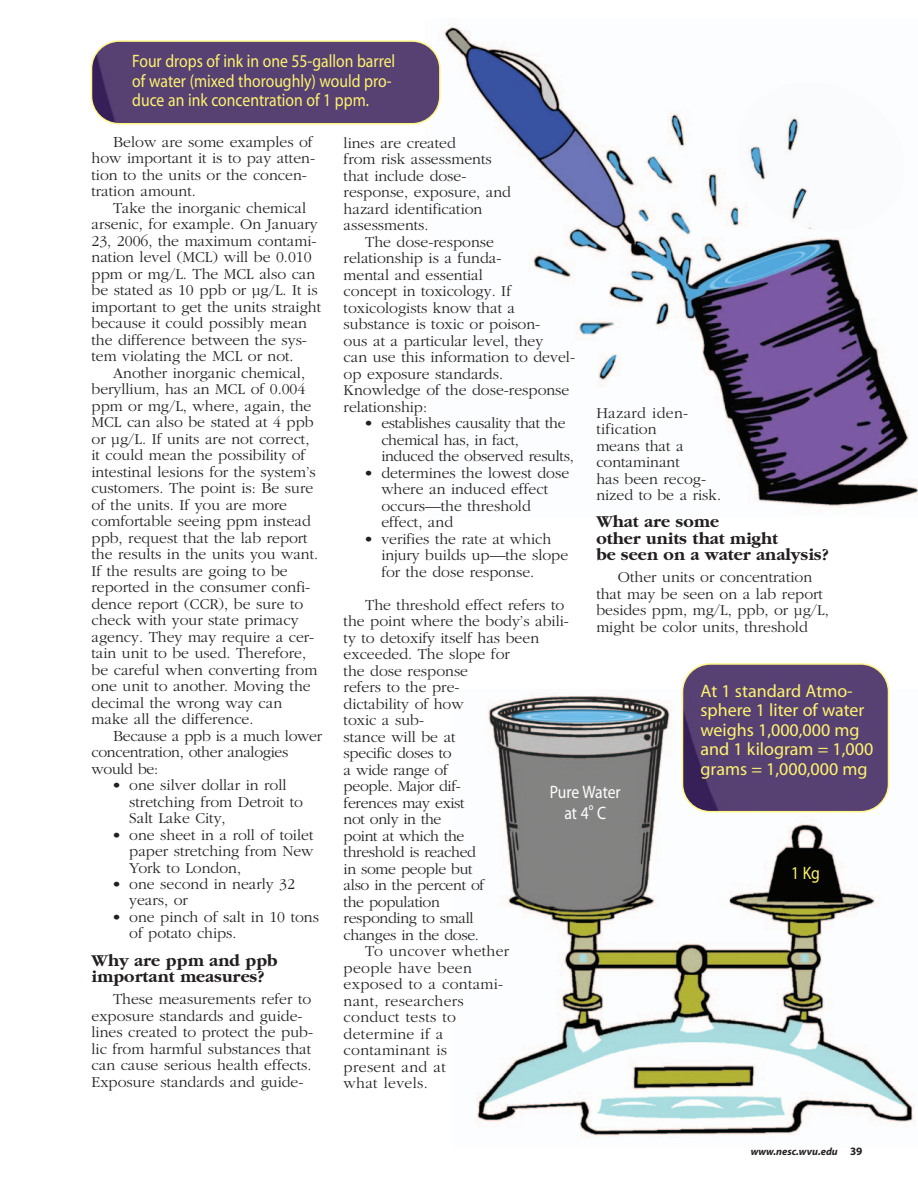
<style>
.page{position:relative;width:918px;height:1188px;background:#fff}
.page>*{position:absolute;margin:0;border:0;box-sizing:border-box;transform-origin:0 0}
.t1{font:18px/19.5px "Myriad";color:#fff46d;scale:.87 1}
.t2{font:18px/19.5px "Myriad";color:#fff46d}
.t3{font:18px/21px "Myriad";letter-spacing:-.005em;color:#fff;text-align:center;scale:.87 1}
.t4{font:700 17.25px/16.5px "Garamond";color:#231f20}
.t5{font:300 15.75px/16.5px "Garamond";color:#231f20}
.t6{font:300 15.75px/16.5px "Garamond";letter-spacing:-.02em;color:#231f20}
.t7{font:300 15.75px "Garamond";letter-spacing:.02em;color:#231f20}
.t8{font:italic 700 10.5px "Myriad";color:#231f20}
.s1{font-style:normal;font-size:11.25px}
</style>
<div class="page">
<img style="left:438px;top:24px;width:480px;height:487px">
<img style="left:476px;top:689px;width:439px;height:449px">
<svg style="left:682px;top:663px;width:207px;height:149px"></svg>
<svg style="left:91px;top:40px;width:350px;height:84px"></svg>
<img style="left:726px;top:71px;width:190px;height:171px">
<p class="t1" style="left:132px;top:53px;width:304px">Four drops of ink in one 55-gallon barrel of water (mixed thoroughly) would pro&shy;duce an ink concentration of 1 ppm.</p>
<p class="t5" style="left:92px;top:133px;width:225px;text-indent:22px">Below are some examples of how important it is to pay atten&shy;tion to the units or the concen&shy;tration amount.</p>
<p class="t5" style="left:92px;top:199px;width:231px;text-indent:22px">Take the inorganic chemical arsenic, for example. On January<br>23, 2006, the maximum contami&shy;nation level (MCL) will be 0.010 ppm or mg/L. The MCL also can be stated as 10 ppb or µg/L. It is important to get the units straight because it could possibly mean the difference between the sys&shy;tem violating the MCL or not.</p>
<p class="t5" style="left:92px;top:364px;width:228px;text-indent:22px">Another inorganic chemical, beryllium, has an MCL of 0.004 ppm or mg/L, where, again, the<br>MCL can also be stated at 4 ppb or µg/L. If units are not correct, it could mean the possibility of intestinal lesions for the system’s customers. The point is: Be sure of the units. If you are more comfortable seeing ppm instead ppb, request that the lab report the results in the units you want.<br>If the results are going to be reported in the consumer confi&shy;dence report (CCR), be sure to check with your state primacy agency. They may require a cer&shy;tain unit to be used. Therefore, be careful when converting from one unit to another. Moving the decimal the wrong way can make all the difference.</p>
<p class="t6" style="left:92px;top:727px;width:232px;text-indent:22px">Because a ppb is a much lower concentration, other analogies would be:</p>
<p class="t5" style="left:129px;top:776px;width:175px;text-indent:-17px">• one silver dollar in roll stretching from Detroit to<br>Salt Lake City,</p>
<p class="t5" style="left:129px;top:826px;width:186px;text-align:justify;text-indent:-17px">• one sheet in a roll of toilet paper stretching from New York to London,</p>
<p class="t5" style="left:129px;top:875px;width:167px;text-indent:-17px">• one second in nearly 32 years, or</p>
<p class="t5" style="left:129px;top:908px;width:191px;text-indent:-17px">• one pinch of salt in 10 tons of potato chips.</p>
<p class="t4" style="left:92px;top:952px;width:188px">Why are ppm and ppb important measures?</p>
<p class="t5" style="left:92px;top:991px;width:223px;text-indent:22px">These measurements refer to exposure standards and guide&shy;lines created to protect the pub&shy;lic from harmful substances that can cause serious health effects.<br>Exposure standards and guide-</p>
<p class="t5" style="left:344px;top:134px;width:169px">lines are created<br>from risk assessments that include dose&shy;response, exposure, and hazard identification assessments.</p>
<p class="t5" style="left:344px;top:233px;width:233px;text-indent:22px">The dose-response relationship is a funda-<br>mental and essential<br>concept in toxicology. If toxicologists know that a substance is toxic or poison-<br>ous at a particular level, they<br>can use this information to devel&shy;op exposure standards.<br>Knowledge of the dose-response relationship:</p>
<p class="t6" style="left:381px;top:414px;width:194px;text-indent:-17px">• establishes causality that the chemical has, in fact, induced the observed results,</p>
<p class="t5" style="left:381px;top:464px;width:189px;text-indent:-17px">• determines the lowest dose where an induced effect occurs—the threshold effect, and</p>
<p class="t5" style="left:381px;top:530px;width:188px;text-indent:-17px">• verifies the rate at which injury builds up—the slope for the dose response.</p>
<p class="t5" style="left:365px;top:596px;width:201px">The threshold effect refers to</p>
<p class="t5" style="left:344px;top:612px;width:227px">the point where the body’s abili-</p>
<p class="t5" style="left:344px;top:629px;width:197px">ty to detoxify itself has been</p>
<p class="t5" style="left:344px;top:645px;width:168px">exceeded. The slope for</p>
<p class="t5" style="left:344px;top:662px;width:126px">the dose response</p>
<p class="t5" style="left:344px;top:678px;width:117px">refers to the pre-</p>
<p class="t5" style="left:344px;top:695px;width:122px">dictability of how</p>
<p class="t5" style="left:344px;top:711px;width:82px">toxic a sub-</p>
<p class="t5" style="left:344px;top:728px;width:114px">stance will be at</p>
<p class="t6" style="left:344px;top:744px;width:110px">specific doses to</p>
<p class="t6" style="left:344px;top:761px;width:106px">a wide range of</p>
<p class="t6" style="left:344px;top:777px;width:119px">people. Major dif-</p>
<p class="t6" style="left:344px;top:794px;width:123px">ferences may exist</p>
<p class="t6" style="left:344px;top:810px;width:99px">not only in the</p>
<p class="t6" style="left:344px;top:827px;width:122px">point at which the</p>
<p class="t6" style="left:344px;top:843px;width:134px">threshold is reached</p>
<p class="t6" style="left:344px;top:860px;width:131px">in some people but</p>
<p class="t6" style="left:344px;top:876px;width:142px">also in the percent of</p>
<p class="t6" style="left:344px;top:893px;width:98px">the population</p>
<p class="t6" style="left:344px;top:909px;width:131px">responding to small</p>
<p class="t6" style="left:344px;top:926px;width:137px">changes in the dose.</p>
<p class="t7" style="left:365px;top:941px;width:146px">To uncover whether</p>
<p class="t7" style="left:344px;top:958px;width:130px">people have been</p>
<p class="t7" style="left:344px;top:974px;width:161px">exposed to a contami-</p>
<p class="t7" style="left:344px;top:991px;width:122px">nant, researchers</p>
<p class="t7" style="left:344px;top:1007px;width:114px">conduct tests to</p>
<p class="t7" style="left:344px;top:1024px;width:101px">determine if a</p>
<p class="t7" style="left:344px;top:1040px;width:105px">contaminant is</p>
<p class="t7" style="left:344px;top:1057px;width:104px">present and at</p>
<p class="t7" style="left:344px;top:1073px;width:86px">what levels.</p>
<p class="t5" style="left:596px;top:404px;width:126px">Hazard iden&shy;tification<br>means that a contaminant<br>has been recog&shy;nized to be a risk.</p>
<p class="t4" style="left:596px;top:513px;width:234px">What are some<br>other units that might<br>be seen on a water analysis?</p>
<p class="t5" style="left:596px;top:569px;width:234px;text-indent:22px">Other units or concentration that may be seen on a lab report besides ppm, mg/L, ppb, or µg/L, might be color units, threshold</p>
<p class="t2" style="left:700px;top:682px;width:174px">At 1 standard Atmo&shy;sphere 1 liter of water weighs 1,000,000 mg and 1 kilogram = 1,000 grams = 1,000,000 mg</p>
<p class="t3" style="left:550px;top:783px;width:83px">Pure Water at 4<sup>º</sup> C</p>
<p class="t1" style="left:791px;top:865px;width:35px">1 Kg</p>
<p class="t8" style="left:751px;top:1147px;width:113px">www.nesc.wvu.edu <span class="s1">39</span></p>
</div>
